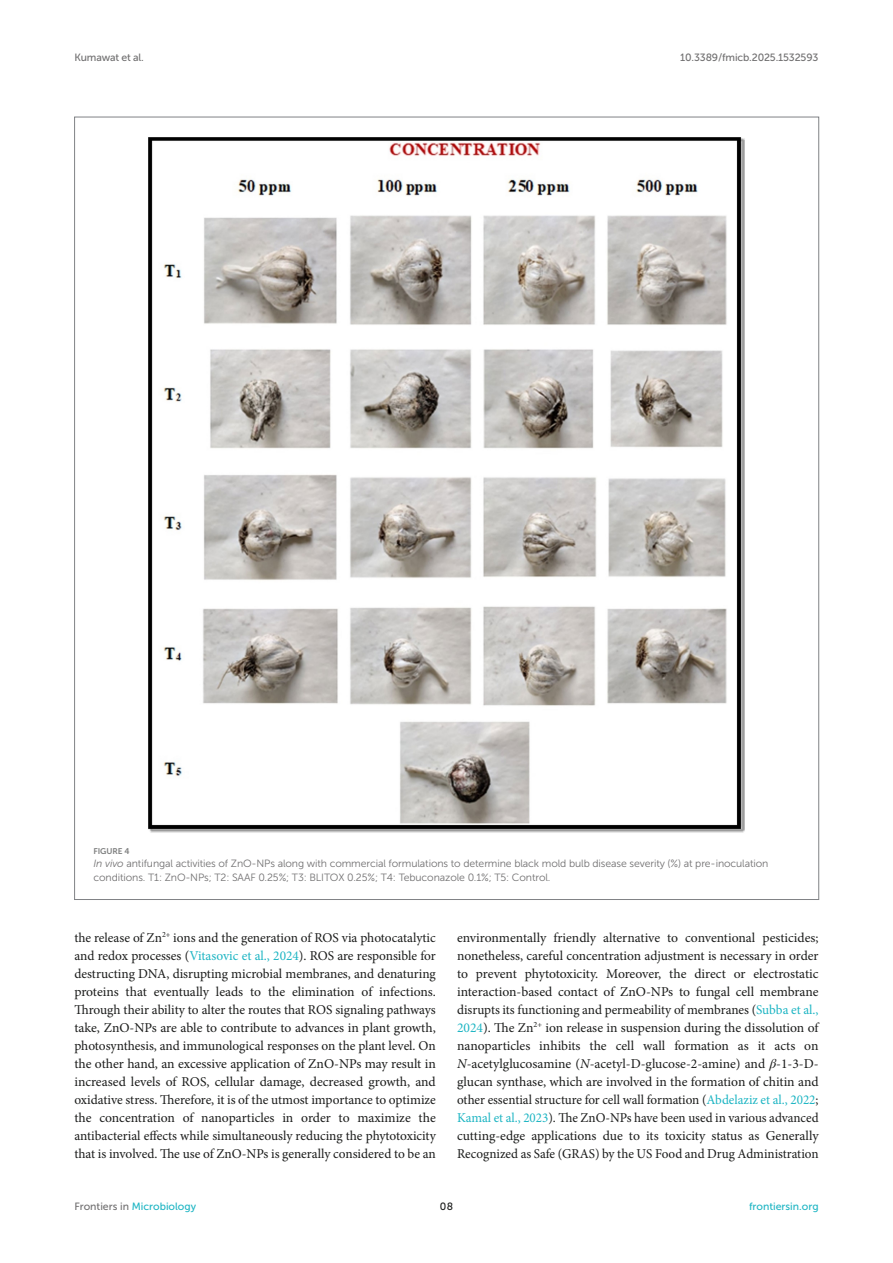
<style>
.page{position:relative;width:893px;height:1263px;background:#fff}
.page>*{position:absolute;margin:0;border:0;box-sizing:border-box;transform-origin:0 0}
.TEXT{font:13.5px/18px "Minion Pro";color:#1b1c1b;text-align:justify}
.FIG_LEG{font:10.5px/13.5px "Museo Sans 300";letter-spacing:-.01em;color:#706f70}
.t1{font:10.5px "Museo Sans 500";letter-spacing:-.015em;color:#706f70}
.t2{font:10.5px "Museo Sans 500";color:#1db5c3}
.t3{font:10.5px "Museo Sans 500";color:#1b1c1b}
.FIG_HD{font:8.25px "Museo Sans 700";letter-spacing:-.01em;color:#7e7f7f}
.s1{font-style:italic}
.s2{color:#1db5c3}
.s3{font-family:"STIX General";font-style:italic}
.s4{color:#706f70}
</style>
<div class="page">
<img style="left:148px;top:137px;width:597px;height:696px">
<p class="t1" style="left:74px;top:51px;width:71px">Kumawat et al.</p>
<p class="t1" style="left:680px;top:51px;width:140px">10.3389/fmicb.2025.1532593</p>
<p class="FIG_HD" style="left:94px;top:846px;width:37px">FIGURE 4</p>
<p class="FIG_LEG" style="left:94px;top:857px;width:676px"><span class="s1">In vivo</span> antifungal activities of ZnO-NPs along with commercial formulations to determine black mold bulb disease severity (%) at pre-inoculation conditions. T1: ZnO-NPs; T2: SAAF 0.25%; T3: BLITOX 0.25%; T4: Tebuconazole 0.1%; T5: Control.</p>
<p class="TEXT" style="left:74px;top:929px;width:363px">the release of Zn<sup>2+</sup> ions and the generation of ROS via photocatalytic and redox processes (<span class="s2">Vitasovic et al., 2024</span>). ROS are responsible for destructing DNA, disrupting microbial membranes, and denaturing proteins that eventually leads to the elimination of infections.<br>Through their ability to alter the routes that ROS signaling pathways take, ZnO-NPs are able to contribute to advances in plant growth, photosynthesis, and immunological responses on the plant level. On the other hand, an excessive application of ZnO-NPs may result in increased levels of ROS, cellular damage, decreased growth, and oxidative stress. Therefore, it is of the utmost importance to optimize the concentration of nanoparticles in order to maximize the antibacterial effects while simultaneously reducing the phytotoxicity that is involved. The use of ZnO-NPs is generally considered to be an</p>
<p class="TEXT" style="left:457px;top:929px;width:363px">environmentally friendly alternative to conventional pesticides; nonetheless, careful concentration adjustment is necessary in order to prevent phytotoxicity. Moreover, the direct or electrostatic interaction-based contact of ZnO-NPs to fungal cell membrane disrupts its functioning and permeability of membranes (<span class="s2">Subba et al., 2024</span>). The Zn<sup>2+</sup> ion release in suspension during the dissolution of nanoparticles inhibits the cell wall formation as it acts on <span class="s1">N</span>-acetylglucosamine (<span class="s1">N</span>-acetyl-D-glucose-2-amine) and <span class="s3">β</span>-1-3-D&shy;glucan synthase, which are involved in the formation of chitin and other essential structure for cell wall formation (<span class="s2">Abdelaziz et al., 2022</span>; <span class="s2">Kamal et al., 2023</span>). The ZnO-NPs have been used in various advanced cutting-edge applications due to its toxicity status as Generally Recognized as Safe (GRAS) by the US Food and Drug Administration</p>
<p class="t2" style="left:74px;top:1200px;width:123px"><span class="s4">Frontiers in</span> Microbiology</p>
<p class="t3" style="left:440px;top:1200px;width:15px">08</p>
<p class="t2" style="left:749px;top:1200px;width:71px">frontiersin.org</p>
</div>
